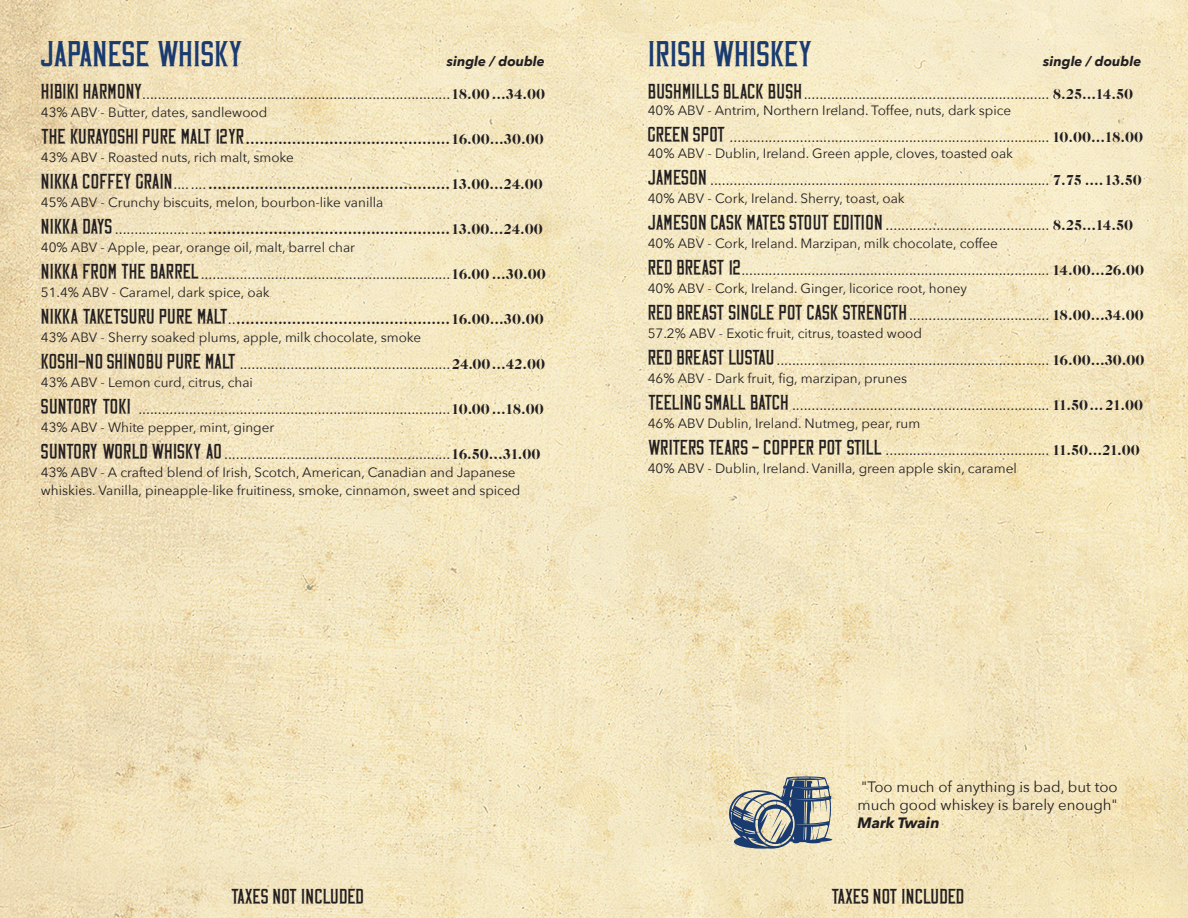
<style>
.page{position:relative;width:1188px;height:918px;background:#fff}
.page>*{position:absolute;margin:0;border:0;box-sizing:border-box;transform-origin:0 0}
.t1{font:36px "Vintage Whiskey";letter-spacing:-.01em;color:#1a3b70}
.t2{font:36px "Vintage Whiskey";letter-spacing:.01em;color:#1a3b70}
.t3{font:21px "Vintage Whiskey";letter-spacing:-.015em;color:#231f20}
.t4{font:15px/18px "Avenir Next";color:#231f20}
.t5{font:15px "Caslon CP";color:#231f20}
.t6{font:italic 700 15px "Avenir Next";color:#231f20}
.t7{font:13.5px/18px "Avenir Next";color:#231f20}
.t8{font:italic 700 13.5px "Avenir Next";color:#231f20}
.s1{font-family:"Vintage Whiskey";font-size:21px}
.s2{font-family:"Caslon CP"}
.s3{font-family:"Avenir Next"}
</style>
<div class="page">
<img style="left:1px;top:0;width:1187px;height:918px">
<svg style="left:728px;top:777px;width:104px;height:72px;background:#959b9c"></svg>
<p class="t1" style="left:40px;top:38px;width:204px">JAPANESE WHISKY</p>
<p class="t4" style="left:41px;top:84px;width:506px"><span class="s1">HIBIKI HARMONY</span>...............................................................................<span class="s2">18.00...34.00</span></p>
<p class="t7" style="left:41px;top:103px;width:228px">43% ABV - Butter, dates, sandlewood</p>
<p class="t5" style="left:41px;top:131px;width:504px"><span class="s1">THE KURAYOSHI PURE MALT 12YR</span>............................................ 16.00...30.00</p>
<p class="t7" style="left:41px;top:148px;width:255px">43% ABV - Roasted nuts, rich malt, smoke</p>
<p class="t5" style="left:41px;top:176px;width:504px"><span class="s1">NIKKA COFFEY GRAIN</span><span class="s3">........</span>.................................................... 13.00...24.00</p>
<p class="t7" style="left:41px;top:193px;width:344px">45% ABV - Crunchy biscuits, melon, bourbon-like vanilla</p>
<p class="t5" style="left:41px;top:221px;width:504px"><span class="s1">NIKKA DAYS</span> <span class="s3">.......................</span>.................................................... 13.00...24.00</p>
<p class="t7" style="left:41px;top:238px;width:316px">40% ABV - Apple, pear, orange oil, malt, barrel char</p>
<p class="t4" style="left:41px;top:264px;width:506px"><span class="s1">NIKKA FROM THE BARREL</span>................................................................<span class="s2">16.00 ...30.00</span></p>
<p class="t7" style="left:41px;top:283px;width:230px">51.4% ABV - Caramel, dark spice, oak</p>
<p class="t5" style="left:41px;top:311px;width:504px"><span class="s1">NIKKA TAKETSURU PURE MALT</span><span class="s3">..</span>.............................................. 16.00...30.00</p>
<p class="t7" style="left:41px;top:328px;width:382px">43% ABV - Sherry soaked plums, apple, milk chocolate, smoke</p>
<p class="t4" style="left:41px;top:354px;width:506px"><span class="s1">KOSHI-NO SHINOBU PURE MALT</span> ......................................................<span class="s2">24.00...42.00</span></p>
<p class="t7" style="left:41px;top:373px;width:214px">43% ABV - Lemon curd, citrus, chai</p>
<p class="t4" style="left:41px;top:399px;width:504px"><span class="s1">SUNTORY TOKI</span> ................................................................................<span class="s2">10.00...18.00</span></p>
<p class="t7" style="left:41px;top:418px;width:235px">43% ABV - White pepper, mint, ginger</p>
<p class="t4" style="left:41px;top:444px;width:501px"><span class="s1">SUNTORY WORLD WHISKY AO</span> ..........................................................<span class="s2">16.50...31.00</span></p>
<p class="t7" style="left:41px;top:463px;width:481px">43% ABV - A crafted blend of Irish, Scotch, American, Canadian and Japanese whiskies. Vanilla, pineapple-like fruitiness, smoke, cinnamon, sweet and spiced</p>
<p class="t8" style="left:447px;top:50px;width:100px">single / double</p>
<p class="t2" style="left:648px;top:39px;width:165px">IRISH WHISKEY</p>
<p class="t4" style="left:648px;top:84px;width:487px"><span class="s1">BUSHMILLS BLACK BUSH</span>............................................................... <span class="s2">8.25...14.50</span></p>
<p class="t7" style="left:648px;top:101px;width:365px">40% ABV - Antrim, Northern Ireland. Toffee, nuts, dark spice</p>
<p class="t4" style="left:648px;top:127px;width:497px"><span class="s1">GREEN SPOT</span> .................................................................................. <span class="s2">10.00...18.00</span></p>
<p class="t7" style="left:648px;top:144px;width:367px">40% ABV - Dublin, Ireland. Green apple, cloves, toasted oak</p>
<p class="t4" style="left:648px;top:170px;width:496px"><span class="s1">JAMESON</span> ....................................................................................... <span class="s2">7.75 .... 13.50</span></p>
<p class="t7" style="left:648px;top:189px;width:259px">40% ABV - Cork, Ireland. Sherry, toast, oak</p>
<p class="t4" style="left:648px;top:215px;width:487px"><span class="s1">JAMESON CASK MATES STOUT EDITION</span> .......................................... <span class="s2">8.25...14.50</span></p>
<p class="t7" style="left:648px;top:234px;width:352px">40% ABV - Cork, Ireland. Marzipan, milk chocolate, coffee</p>
<p class="t4" style="left:648px;top:260px;width:498px"><span class="s1">RED BREAST 12</span>............................................................................... <span class="s2">14.00...26.00</span></p>
<p class="t7" style="left:648px;top:279px;width:321px">40% ABV - Cork, Ireland. Ginger, licorice root, honey</p>
<p class="t4" style="left:648px;top:305px;width:498px"><span class="s1">RED BREAST SINGLE POT CASK STRENGTH</span>.................................... <span class="s2">18.00...34.00</span></p>
<p class="t7" style="left:648px;top:324px;width:276px">57.2% ABV - Exotic fruit, citrus, toasted wood</p>
<p class="t4" style="left:648px;top:350px;width:498px"><span class="s1">RED BREAST LUSTAU</span> ...................................................................... <span class="s2">16.00...30.00</span></p>
<p class="t7" style="left:648px;top:369px;width:261px">46% ABV - Dark fruit, fig, marzipan, prunes</p>
<p class="t4" style="left:648px;top:395px;width:497px"><span class="s1">TEELING SMALL BATCH</span> .................................................................. <span class="s2">11.50...21.00</span></p>
<p class="t7" style="left:648px;top:414px;width:274px">46% ABV Dublin, Ireland. Nutmeg, pear, rum</p>
<p class="t4" style="left:648px;top:440px;width:494px"><span class="s1">WRITERS TEARS - COPPER POT STILL</span> .......................................... <span class="s2">11.50...21.00</span></p>
<p class="t7" style="left:648px;top:459px;width:371px">40% ABV - Dublin, Ireland. Vanilla, green apple skin, caramel</p>
<p class="t8" style="left:1043px;top:49px;width:100px">single / double</p>
<p class="t4" style="left:858px;top:777px;width:262px">"Too much of anything is bad, but too much good whiskey is barely enough"</p>
<p class="t6" style="left:858px;top:809px;width:84px">Mark Twain</p>
<p class="t3" style="left:231px;top:887px;width:134px">TAXES NOT INCLUDED</p>
<p class="t3" style="left:831px;top:887px;width:134px">TAXES NOT INCLUDED</p>
</div>
